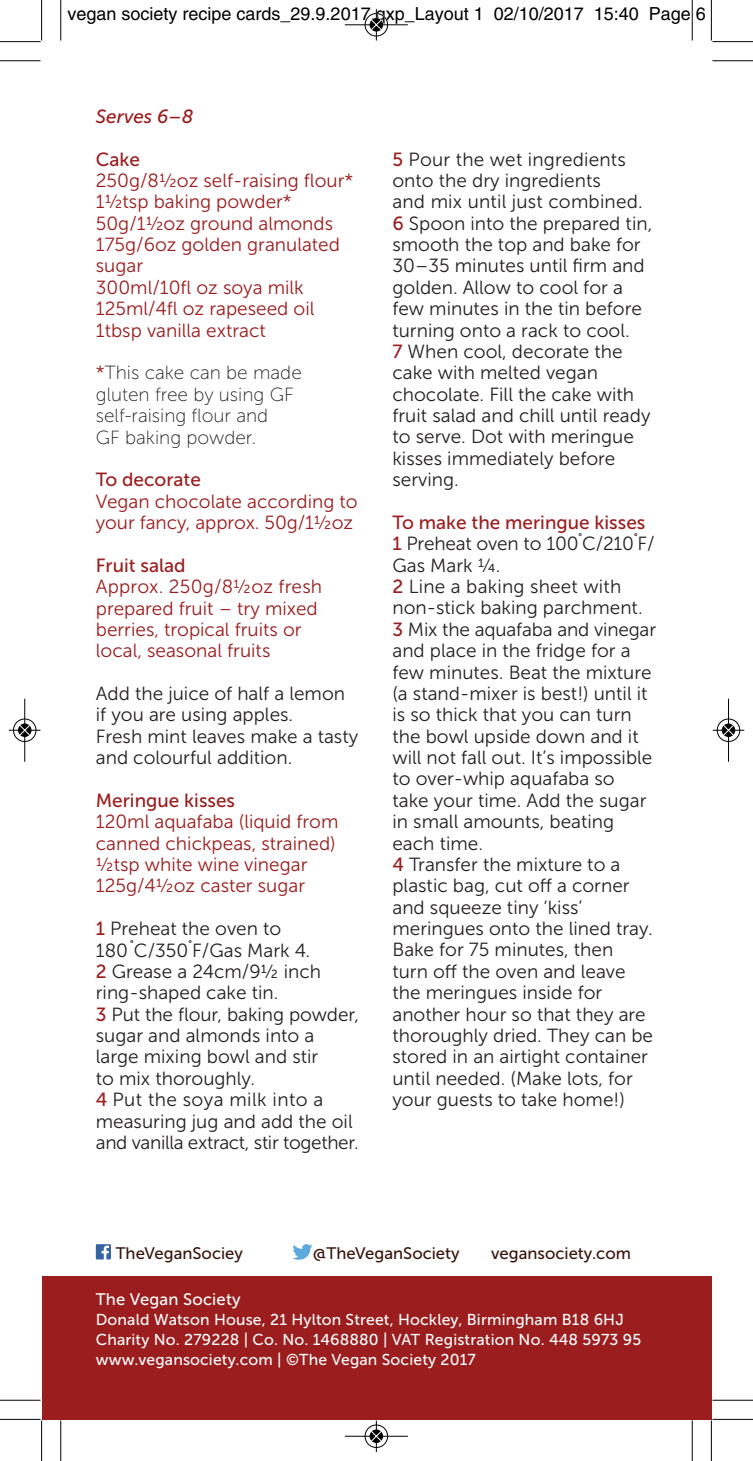
<style>
.page{position:relative;width:753px;height:1461px;background:#fff}
.page>*{position:absolute;margin:0;border:0;box-sizing:border-box;transform-origin:0 0}
.t1{font:18.9px/21.4px "Museo Sans 300";color:#231f20}
.t2{font:18.9px/21.4px "Museo Sans 300";color:#9b1d1e}
.t3{font:18.9px/21.4px "Museo Sans 100";color:#231f20}
.t4{font:18.9px "Museo Sans 500";color:#9b1d1e}
.t5{font:italic 18.9px "Museo Sans 500";color:#9b1d1e}
.t6{font:18px "Helvetica";color:#000}
.t7{font:16.65px "Museo Sans 500";color:#39150b}
.t8{font:16.65px "Museo Sans 500";letter-spacing:.01em;color:#fff}
.t9{font:15.75px/20.2px "Museo Sans 500";letter-spacing:.01em;color:#fff}
.s1{font-family:"Museo Sans 300";color:#9b1d1e}
.s2{font-family:"Museo Sans 500";color:#9b1d1e}
</style>
<div class="page">
<div style="left:42px;top:1276px;width:669px;height:143px;background:#9b1d1e"></div>
<img style="left:96px;top:1244px;width:15px;height:15px">
<img style="left:293px;top:1244px;width:19px;height:16px">
<hr style="left:60px;top:0;width:1px;height:41px;background:#000">
<hr style="left:0;top:60px;width:40px;height:1px;background:#000">
<hr style="left:692px;top:0;width:1px;height:41px;background:#000">
<hr style="left:712px;top:60px;width:41px;height:1px;background:#000">
<hr style="left:60px;top:1420px;width:1px;height:41px;background:#000">
<hr style="left:0;top:1400px;width:40px;height:1px;background:#000">
<hr style="left:692px;top:1420px;width:1px;height:41px;background:#000">
<hr style="left:712px;top:1400px;width:41px;height:1px;background:#000">
<hr style="left:41px;top:0;width:1px;height:41px;background:#000">
<hr style="left:0;top:41px;width:40px;height:1px;background:#000">
<hr style="left:711px;top:0;width:1px;height:41px;background:#000">
<hr style="left:712px;top:41px;width:41px;height:1px;background:#000">
<hr style="left:41px;top:1420px;width:1px;height:41px;background:#000">
<hr style="left:0;top:1419px;width:40px;height:1px;background:#000">
<hr style="left:711px;top:1420px;width:1px;height:41px;background:#000">
<hr style="left:712px;top:1419px;width:41px;height:1px;background:#000">
<div style="left:364px;top:13px;width:24px;height:24px;border:1px solid #fff;border-radius:50%"></div>
<hr style="left:345px;top:24px;width:63px;height:1px;background:#000">
<hr style="left:376px;top:9px;width:1px;height:32px;background:#000">
<div style="left:365px;top:13px;width:23px;height:23px;border:1px solid #000;border-radius:50%"></div>
<svg style="left:370px;top:18px;width:13px;height:14px"></svg>
<svg style="left:371px;top:19px;width:11px;height:12px"></svg>
<div style="left:364px;top:1424px;width:24px;height:24px;border:1px solid #fff;border-radius:50%"></div>
<hr style="left:345px;top:1436px;width:63px;height:1px;background:#000">
<hr style="left:376px;top:1420px;width:1px;height:32px;background:#000">
<div style="left:365px;top:1425px;width:23px;height:23px;border:1px solid #000;border-radius:50%"></div>
<svg style="left:370px;top:1429px;width:13px;height:14px"></svg>
<svg style="left:371px;top:1430px;width:11px;height:12px"></svg>
<div style="left:13px;top:718px;width:24px;height:24px;border:1px solid #fff;border-radius:50%"></div>
<hr style="left:24px;top:699px;width:1px;height:63px;background:#000">
<hr style="left:9px;top:730px;width:31px;height:1px;background:#000">
<div style="left:13px;top:719px;width:23px;height:23px;border:1px solid #000;border-radius:50%"></div>
<svg style="left:18px;top:723px;width:14px;height:14px"></svg>
<svg style="left:19px;top:724px;width:11px;height:12px"></svg>
<div style="left:716px;top:718px;width:24px;height:24px;border:1px solid #fff;border-radius:50%"></div>
<hr style="left:728px;top:699px;width:1px;height:63px;background:#000">
<hr style="left:713px;top:730px;width:31px;height:1px;background:#000">
<div style="left:717px;top:719px;width:23px;height:23px;border:1px solid #000;border-radius:50%"></div>
<svg style="left:722px;top:723px;width:13px;height:14px"></svg>
<svg style="left:723px;top:724px;width:11px;height:12px"></svg>
<p class="t6" style="left:68px;top:7px;width:640px">vegan society recipe cards_29.9.2017.qxp_Layout 1 02/10/2017 15:40 Page 6</p>
<p class="t5" style="left:96px;top:105px;width:99px">Serves 6–8</p>
<p class="t4" style="left:96px;top:148px;width:46px">Cake</p>
<p class="t2" style="left:96px;top:170px;width:259px">250g/8½oz self-raising flour*<br>1½tsp baking powder*<br>50g/1½oz ground almonds<br>175g/6oz golden granulated sugar<br>300ml/10fl oz soya milk<br>125ml/4fl oz rapeseed oil<br>1tbsp vanilla extract</p>
<p class="t3" style="left:96px;top:362px;width:208px"><span class="s1">*</span>This cake can be made gluten free by using GF self-raising flour and<br>GF baking powder.</p>
<p class="t4" style="left:96px;top:469px;width:107px">To decorate</p>
<p class="t2" style="left:96px;top:490px;width:263px">Vegan chocolate according to your fancy, approx. 50g/1½oz</p>
<p class="t4" style="left:96px;top:554px;width:91px">Fruit salad</p>
<p class="t2" style="left:96px;top:576px;width:228px">Approx. 250g/8½oz fresh prepared fruit – try mixed berries, tropical fruits or local, seasonal fruits</p>
<p class="t1" style="left:96px;top:683px;width:264px">Add the juice of half a lemon if you are using apples.<br>Fresh mint leaves make a tasty and colourful addition.</p>
<p class="t4" style="left:96px;top:789px;width:141px">Meringue kisses</p>
<p class="t2" style="left:96px;top:811px;width:244px">120ml aquafaba (liquid from canned chickpeas, strained) ½tsp white wine vinegar<br>125g/4½oz caster sugar</p>
<p class="t1" style="left:96px;top:918px;width:265px"><span class="s2">1</span> Preheat the oven to<br>180˚C/350˚F/Gas Mark 4.<br><span class="s2">2</span> Grease a 24cm/9½ inch ring-shaped cake tin.<br><span class="s2">3</span> Put the flour, baking powder, sugar and almonds into a large mixing bowl and stir<br>to mix thoroughly.<br><span class="s2">4</span> Put the soya milk into a measuring jug and add the oil and vanilla extract, stir together.</p>
<p class="t1" style="left:392px;top:148px;width:261px"><span class="s2">5</span> Pour the wet ingredients onto the dry ingredients<br>and mix until just combined.<br><span class="s2">6</span> Spoon into the prepared tin, smooth the top and bake for<br>30–35 minutes until firm and golden. Allow to cool for a few minutes in the tin before turning onto a rack to cool.<br><span class="s2">7</span> When cool, decorate the cake with melted vegan chocolate. Fill the cake with fruit salad and chill until ready to serve. Dot with meringue kisses immediately before serving.</p>
<p class="t4" style="left:392px;top:511px;width:254px">To make the meringue kisses</p>
<p class="t1" style="left:392px;top:533px;width:265px"><span class="s2">1</span> Preheat oven to 100˚C/210˚F/<br>Gas Mark ¼.<br><span class="s2">2</span> Line a baking sheet with non-stick baking parchment.<br><span class="s2">3</span> Mix the aquafaba and vinegar and place in the fridge for a few minutes. Beat the mixture (a stand-mixer is best!) until it is so thick that you can turn the bowl upside down and it will not fall out. It’s impossible to over-whip aquafaba so<br>take your time. Add the sugar in small amounts, beating each time.<br><span class="s2">4</span> Transfer the mixture to a plastic bag, cut off a corner and squeeze tiny ‘kiss’ meringues onto the lined tray.<br>Bake for 75 minutes, then<br>turn off the oven and leave the meringues inside for another hour so that they are thoroughly dried. They can be stored in an airtight container until needed. (Make lots, for your guests to take home!)</p>
<p class="t7" style="left:116px;top:1244px;width:129px">TheVeganSociey</p>
<p class="t7" style="left:313px;top:1244px;width:148px">@TheVeganSociety</p>
<p class="t7" style="left:491px;top:1244px;width:141px">vegansociety.com</p>
<p class="t8" style="left:96px;top:1289px;width:146px">The Vegan Society</p>
<p class="t9" style="left:96px;top:1309px;width:547px">Donald Watson House, 21 Hylton Street, Hockley, Birmingham B18 6HJ<br>Charity No. 279228 | Co. No. 1468880 | VAT Registration No. 448 5973 95 www.vegansociety.com | ©The Vegan Society 2017</p>
</div>
